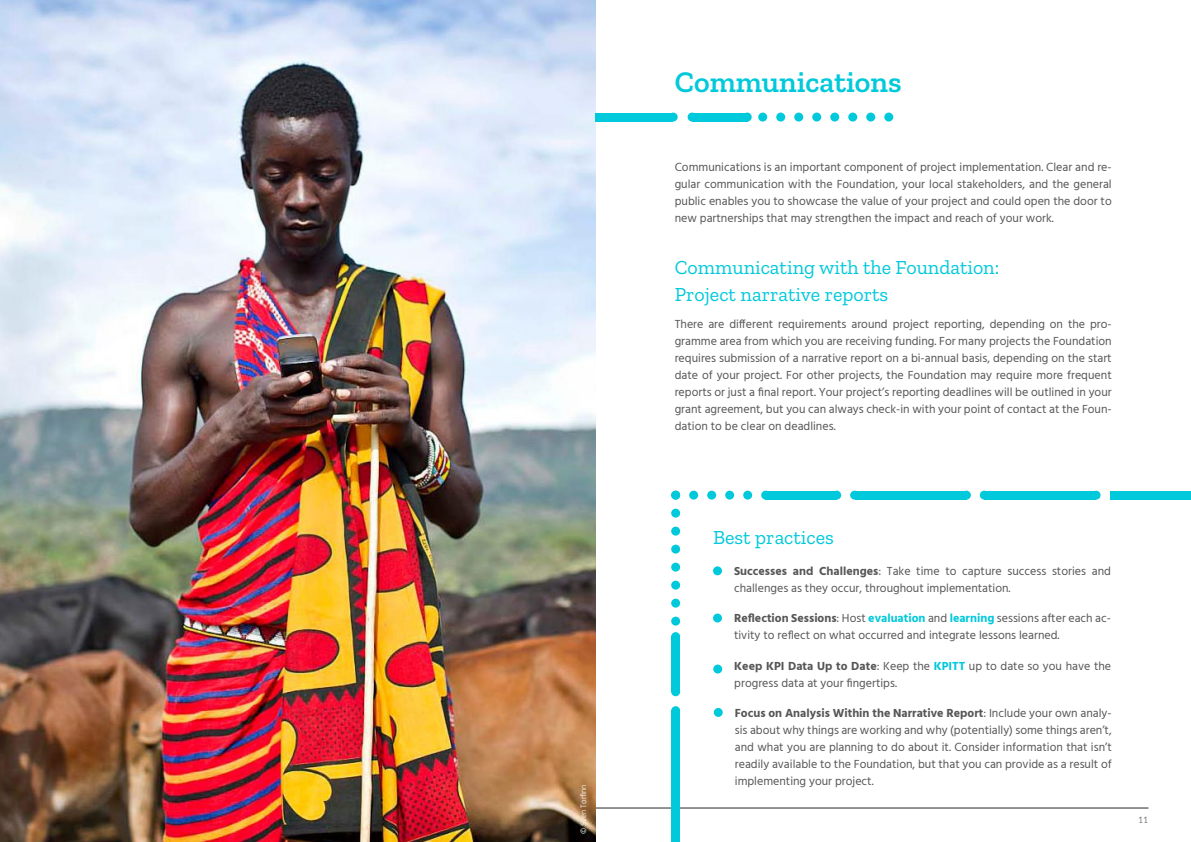
<style>
.page{position:relative;width:1191px;height:842px;background:#fff}
.page>*{position:absolute;margin:0;border:0;box-sizing:border-box;transform-origin:0 0}
.t1{font:600 30px "Zilla Slab";color:#00c9db}
.t2{font:20px/27px "Zilla Slab";color:#00c9db}
.t3{font:12px/17px "Hind";color:#565656;text-align:justify}
.t4{font:300 9px "Lato";color:#282826}
.t5{font:300 8px "Hind";color:#fff}
.s1{font-weight:700}
.s2{font-weight:700;color:#00c9db}
</style>
<div class="page">
<hr style="left:595px;top:808px;width:553px;height:1px;background:#282826">
<img style="left:0;top:0;width:595px;height:842px">
<div style="left:687px;top:113px;width:9px;height:9px;background:#00c9db;border-radius:50%"></div>
<div style="left:692px;top:113px;width:55px;height:9px;background:#00c9db"></div>
<div style="left:742px;top:113px;width:9px;height:9px;background:#00c9db;border-radius:50%"></div>
<div style="left:884px;top:113px;width:9px;height:9px;background:#00c9db;border-radius:50%"></div>
<div style="left:866px;top:113px;width:9px;height:9px;background:#00c9db;border-radius:50%"></div>
<div style="left:848px;top:113px;width:9px;height:9px;background:#00c9db;border-radius:50%"></div>
<div style="left:830px;top:113px;width:9px;height:9px;background:#00c9db;border-radius:50%"></div>
<div style="left:812px;top:113px;width:9px;height:9px;background:#00c9db;border-radius:50%"></div>
<div style="left:794px;top:113px;width:9px;height:9px;background:#00c9db;border-radius:50%"></div>
<div style="left:776px;top:113px;width:9px;height:9px;background:#00c9db;border-radius:50%"></div>
<div style="left:758px;top:113px;width:9px;height:9px;background:#00c9db;border-radius:50%"></div>
<div style="left:595px;top:113px;width:78px;height:9px;background:#00c9db"></div>
<div style="left:668px;top:113px;width:9px;height:9px;background:#00c9db;border-radius:50%"></div>
<div style="left:1110px;top:491px;width:81px;height:9px;background:#00c9db"></div>
<div style="left:689px;top:491px;width:9px;height:9px;background:#00c9db;border-radius:50%"></div>
<div style="left:707px;top:491px;width:9px;height:9px;background:#00c9db;border-radius:50%"></div>
<div style="left:725px;top:491px;width:9px;height:9px;background:#00c9db;border-radius:50%"></div>
<div style="left:743px;top:491px;width:9px;height:9px;background:#00c9db;border-radius:50%"></div>
<div style="left:761px;top:491px;width:9px;height:9px;background:#00c9db;border-radius:50%"></div>
<div style="left:765px;top:491px;width:71px;height:9px;background:#00c9db"></div>
<div style="left:832px;top:491px;width:9px;height:9px;background:#00c9db;border-radius:50%"></div>
<div style="left:984px;top:491px;width:112px;height:9px;background:#00c9db"></div>
<div style="left:854px;top:491px;width:112px;height:9px;background:#00c9db"></div>
<div style="left:1091px;top:491px;width:9px;height:9px;background:#00c9db;border-radius:50%"></div>
<div style="left:979px;top:491px;width:9px;height:9px;background:#00c9db;border-radius:50%"></div>
<div style="left:962px;top:491px;width:9px;height:9px;background:#00c9db;border-radius:50%"></div>
<div style="left:850px;top:491px;width:9px;height:9px;background:#00c9db;border-radius:50%"></div>
<div style="left:671px;top:687px;width:9px;height:9px;background:#00c9db;border-radius:50%"></div>
<div style="left:671px;top:637px;width:9px;height:55px;background:#00c9db"></div>
<div style="left:671px;top:632px;width:9px;height:9px;background:#00c9db;border-radius:50%"></div>
<div style="left:671px;top:491px;width:9px;height:9px;background:#00c9db;border-radius:50%"></div>
<div style="left:671px;top:509px;width:9px;height:9px;background:#00c9db;border-radius:50%"></div>
<div style="left:671px;top:527px;width:9px;height:9px;background:#00c9db;border-radius:50%"></div>
<div style="left:671px;top:545px;width:9px;height:9px;background:#00c9db;border-radius:50%"></div>
<div style="left:671px;top:563px;width:9px;height:9px;background:#00c9db;border-radius:50%"></div>
<div style="left:671px;top:581px;width:9px;height:9px;background:#00c9db;border-radius:50%"></div>
<div style="left:671px;top:599px;width:9px;height:9px;background:#00c9db;border-radius:50%"></div>
<div style="left:671px;top:617px;width:9px;height:9px;background:#00c9db;border-radius:50%"></div>
<div style="left:671px;top:711px;width:9px;height:131px;background:#00c9db"></div>
<div style="left:671px;top:706px;width:9px;height:9px;background:#00c9db;border-radius:50%"></div>
<div style="left:713px;top:566px;width:9px;height:9px;background:#00c9db;border-radius:50%"></div>
<div style="left:713px;top:614px;width:9px;height:8px;background:#00c9db;border-radius:50%"></div>
<div style="left:713px;top:664px;width:9px;height:9px;background:#00c9db;border-radius:50%"></div>
<div style="left:714px;top:708px;width:8px;height:9px;background:#00c9db;border-radius:50%"></div>
<p class="t5" style="left:578px;top:834px;width:51px;rotate:-90deg">© Sven Torfinn</p>
<h1 class="t1" style="left:674px;top:65px;width:228px">Communications</h1>
<p class="t3" style="left:674px;top:160px;width:438px">Communications is an important component of project implementation. Clear and re&shy;gular communication with the Foundation, your local stakeholders, and the general public enables you to showcase the value of your project and could open the door to new partnerships that may strengthen the impact and reach of your work.</p>
<h2 class="t2" style="left:674px;top:254px;width:326px">Communicating with the Foundation:<br>Project narrative reports</h2>
<p class="t3" style="left:674px;top:317px;width:438px">There are different requirements around project reporting, depending on the pro&shy;gramme area from which you are receiving funding. For many projects the Foundation requires submission of a narrative report on a bi-annual basis, depending on the start date of your project. For other projects, the Foundation may require more frequent reports or just a final report. Your project’s reporting deadlines will be outlined in your grant agreement, but you can always check-in with your point of contact at the Foun&shy;dation to be clear on deadlines.</p>
<h2 class="t2" style="left:713px;top:524px;width:122px">Best practices</h2>
<p class="t3" style="left:734px;top:563px;width:378px"><span class="s1">Successes and Challenges</span>: Take time to capture success stories and challenges as they occur, throughout implementation.</p>
<p class="t3" style="left:734px;top:610px;width:378px"><span class="s1">Reflection Sessions</span>: Host <span class="s2">evaluation</span> and <span class="s2">learning</span> sessions after each ac&shy;tivity to reflect on what occurred and integrate lessons learned.</p>
<p class="t3" style="left:734px;top:658px;width:378px"><span class="s1">Keep KPI Data Up to Date</span>: Keep the <span class="s2">KPITT</span> up to date so you have the progress data at your fingertips.</p>
<p class="t3" style="left:735px;top:705px;width:378px"><span class="s1">Focus on Analysis Within the Narrative Report</span>: Include your own analy&shy;sis about why things are working and why (potentially) some things aren’t, and what you are planning to do about it. Consider information that isn’t readily available to the Foundation, but that you can provide as a result of implementing your project.</p>
<p class="t4" style="left:1138px;top:814px;width:12px">11</p>
</div>
